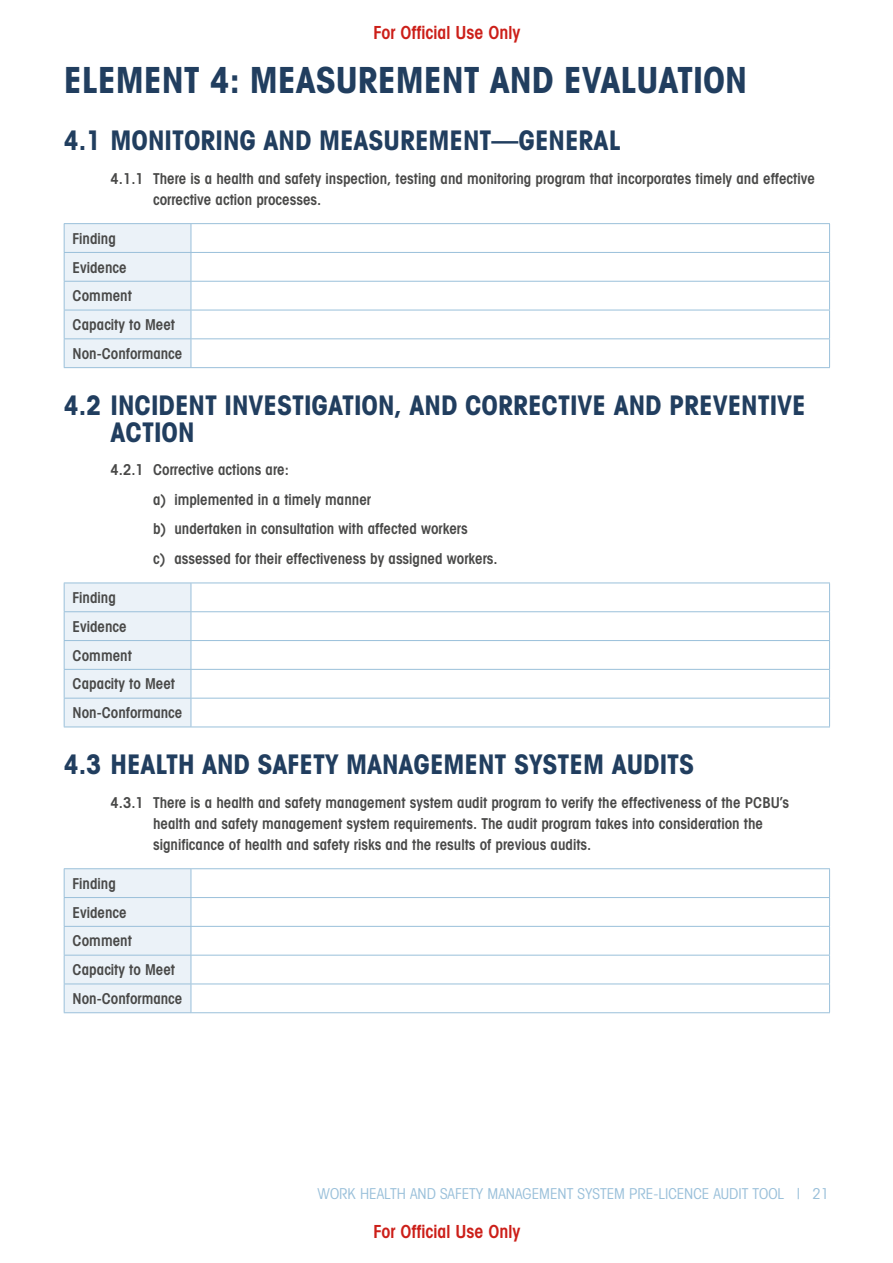
<style>
.page{position:relative;width:893px;height:1263px;background:#fff}
.page>*{position:absolute;margin:0;border:0;box-sizing:border-box;transform-origin:0 0}
.Main_head{font:700 condensed 36px "Avant Garde";color:#213e5f}
.Heading_1_indent{font:700 condensed 27px/27px "Avant Garde";color:#213e5f}
.t1{font:600 condensed 18px "Avant Garde";color:#cc1f19}
.Bold_indent{font:600 condensed 15px/21px "Avant Garde";color:#494948}
.Text{font:600 condensed 15px "Avant Garde";color:#494948}
.a__indent{font:600 condensed 15px "Avant Garde";color:#494948}
.t2{font:condensed 15px "Avant Garde";color:#9ac0da}
</style>
<div class="page">
<hr style="left:191px;top:252px;width:639px;height:1px;background:#9ac0da">
<hr style="left:191px;top:281px;width:639px;height:1px;background:#9ac0da">
<hr style="left:191px;top:310px;width:639px;height:1px;background:#9ac0da">
<hr style="left:191px;top:338px;width:639px;height:1px;background:#9ac0da">
<hr style="left:64px;top:223px;width:127px;height:1px;background:#9ac0da">
<hr style="left:191px;top:223px;width:639px;height:1px;background:#9ac0da">
<svg style="left:64px;top:224px;width:128px;height:143px;background:#e7eff6"></svg>
<svg style="left:829px;top:224px;width:1px;height:143px"></svg>
<hr style="left:64px;top:367px;width:127px;height:1px;background:#9ac0da">
<hr style="left:191px;top:367px;width:639px;height:1px;background:#9ac0da">
<hr style="left:191px;top:611px;width:639px;height:1px;background:#9ac0da">
<hr style="left:191px;top:640px;width:639px;height:1px;background:#9ac0da">
<hr style="left:191px;top:669px;width:639px;height:1px;background:#9ac0da">
<hr style="left:191px;top:698px;width:639px;height:1px;background:#9ac0da">
<hr style="left:191px;top:583px;width:639px;height:1px;background:#9ac0da">
<svg style="left:64px;top:583px;width:128px;height:143px;background:#e6eff6"></svg>
<svg style="left:829px;top:583px;width:1px;height:143px"></svg>
<hr style="left:64px;top:726px;width:127px;height:1px;background:#9ac0da">
<hr style="left:191px;top:726px;width:639px;height:1px;background:#9ac0da">
<hr style="left:191px;top:897px;width:639px;height:1px;background:#9ac0da">
<hr style="left:191px;top:926px;width:639px;height:1px;background:#9ac0da">
<hr style="left:191px;top:955px;width:639px;height:1px;background:#9ac0da">
<hr style="left:191px;top:983px;width:639px;height:1px;background:#9ac0da">
<hr style="left:64px;top:868px;width:127px;height:1px;background:#9ac0da">
<hr style="left:191px;top:868px;width:639px;height:1px;background:#9ac0da">
<svg style="left:64px;top:869px;width:128px;height:143px;background:#e6eff6"></svg>
<svg style="left:829px;top:869px;width:1px;height:143px"></svg>
<hr style="left:64px;top:1012px;width:127px;height:1px;background:#9ac0da">
<hr style="left:191px;top:1012px;width:639px;height:1px;background:#9ac0da">
<p class="t1" style="left:373px;top:21px;width:148px">For Official Use Only</p>
<h1 class="Main_head" style="left:64px;top:57px;width:685px">ELEMENT 4: MEASUREMENT AND EVALUATION</h1>
<p class="Heading_1_indent" style="left:64px;top:126px;width:558px">4.1 MONITORING AND MEASUREMENT—GENERAL</p>
<p class="Bold_indent" style="left:153px;top:167px;width:663px;text-indent:-43px">4.1.1 There is a health and safety inspection, testing and monitoring program that incorporates timely and effective corrective action processes.</p>
<p class="Text" style="left:73px;top:229px;width:45px">Finding</p>
<p class="Text" style="left:73px;top:258px;width:56px">Evidence</p>
<p class="Text" style="left:73px;top:287px;width:61px">Comment</p>
<p class="Text" style="left:73px;top:316px;width:104px">Capacity to Meet</p>
<p class="Text" style="left:73px;top:344px;width:111px">Non-Conformance</p>
<p class="Heading_1_indent" style="left:111px;top:391px;width:697px;text-indent:-47px">4.2 INCIDENT INVESTIGATION, AND CORRECTIVE AND PREVENTIVE<br>ACTION</p>
<p class="Bold_indent" style="left:111px;top:459px;width:180px">4.2.1 Corrective actions are:</p>
<p class="a__indent" style="left:153px;top:490px;width:219px">a) implemented in a timely manner</p>
<p class="a__indent" style="left:153px;top:520px;width:316px">b) undertaken in consultation with affected workers</p>
<p class="a__indent" style="left:153px;top:549px;width:346px">c) assessed for their effectiveness by assigned workers.</p>
<p class="Text" style="left:73px;top:588px;width:45px">Finding</p>
<p class="Text" style="left:73px;top:617px;width:56px">Evidence</p>
<p class="Text" style="left:73px;top:646px;width:61px">Comment</p>
<p class="Text" style="left:73px;top:675px;width:104px">Capacity to Meet</p>
<p class="Text" style="left:73px;top:704px;width:111px">Non-Conformance</p>
<p class="Heading_1_indent" style="left:64px;top:750px;width:632px">4.3 HEALTH AND SAFETY MANAGEMENT SYSTEM AUDITS</p>
<p class="Bold_indent" style="left:153px;top:791px;width:637px;text-indent:-43px">4.3.1 There is a health and safety management system audit program to verify the effectiveness of the PCBU’s health and safety management system requirements. The audit program takes into consideration the significance of health and safety risks and the results of previous audits.</p>
<p class="Text" style="left:73px;top:874px;width:45px">Finding</p>
<p class="Text" style="left:73px;top:903px;width:56px">Evidence</p>
<p class="Text" style="left:73px;top:932px;width:61px">Comment</p>
<p class="Text" style="left:73px;top:961px;width:104px">Capacity to Meet</p>
<p class="Text" style="left:73px;top:989px;width:111px">Non-Conformance</p>
<p class="t2" style="left:317px;top:1184px;width:513px">WORK HEALTH AND SAFETY MANAGEMENT SYSTEM PRE-LICENCE AUDIT TOOL | 21</p>
<p class="t1" style="left:373px;top:1220px;width:148px">For Official Use Only</p>
</div>
